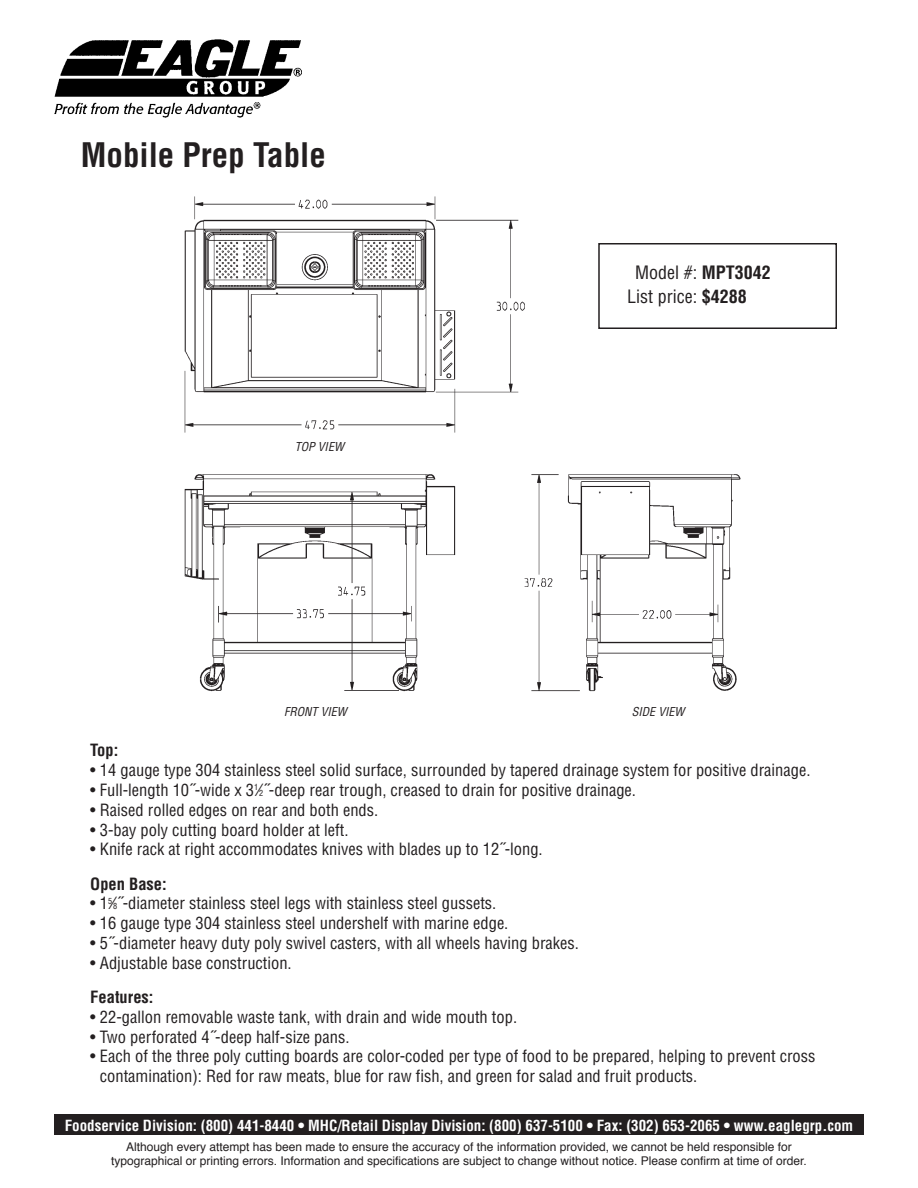
<style>
.page{position:relative;width:918px;height:1188px;background:#fff}
.page>*{position:absolute;margin:0;border:0;box-sizing:border-box;transform-origin:0 0}
.t1{font:700 condensed 33px "Helvetica";color:#231f20}
.t2{font:condensed 18px/23.7px "Helvetica";color:#231f20}
.t3{font:condensed 16.5px/19.8px "Helvetica";color:#231f20}
.t4{font:700 condensed 16.5px "Helvetica";color:#231f20}
.t5{font:700 condensed 15px "Helvetica";color:#fff}
.t6{font:12px/14.4px "Helvetica";color:#231f20;text-align:center}
.t7{font:italic condensed 12px "Helvetica";letter-spacing:.005em;color:#231f20}
.s1{font-weight:700}
.s2{font-size:8.25px}
</style>
<div class="page">
<div style="left:54px;top:1114px;width:810px;height:22px;background:#231f20"></div>
<img style="left:54px;top:39px;width:248px;height:78px">
<img style="left:184px;top:196px;width:557px;height:496px">
<div style="left:598px;top:243px;width:239px;height:86px;border:2px solid #231f20"></div>
<h1 class="t1" style="left:81px;top:136px;width:246px">Mobile Prep Table</h1>
<p class="t7" style="left:295px;top:439px;width:51px">TOP VIEW</p>
<p class="t2" style="left:627px;top:261px;width:145px;text-indent:8px">Model #: <span class="s1">MPT3042<br></span>List price: <span class="s1">$4288</span></p>
<p class="t7" style="left:284px;top:705px;width:64px">FRONT VIEW</p>
<p class="t7" style="left:632px;top:705px;width:54px">SIDE VIEW</p>
<p class="t4" style="left:90px;top:741px;width:30px">Top:</p>
<p class="t3" style="left:90px;top:761px;width:722px">• 14 gauge type 304 stainless steel solid surface, surrounded by tapered drainage system for positive drainage.</p>
<p class="t3" style="left:90px;top:780px;width:547px">• Full-length 10˝-wide x 3<sup>1</sup>⁄<span class="s2">2</span>˝-deep rear trough, creased to drain for positive drainage.</p>
<p class="t3" style="left:90px;top:800px;width:290px">• Raised rolled edges on rear and both ends.</p>
<p class="t3" style="left:90px;top:820px;width:260px">• 3-bay poly cutting board holder at left.</p>
<p class="t3" style="left:90px;top:840px;width:454px">• Knife rack at right accommodates knives with blades up to 12˝-long.</p>
<p class="t4" style="left:90px;top:874px;width:78px">Open Base:</p>
<p class="t3" style="left:90px;top:894px;width:408px">• 1<sup>5</sup>⁄<span class="s2">8</span>˝-diameter stainless steel legs with stainless steel gussets.</p>
<p class="t3" style="left:90px;top:914px;width:420px">• 16 gauge type 304 stainless steel undershelf with marine edge.</p>
<p class="t3" style="left:90px;top:933px;width:490px">• 5˝-diameter heavy duty poly swivel casters, with all wheels having brakes.</p>
<p class="t3" style="left:90px;top:953px;width:203px">• Adjustable base construction.</p>
<p class="t4" style="left:90px;top:988px;width:65px">Features:</p>
<p class="t3" style="left:90px;top:1007px;width:428px">• 22-gallon removable waste tank, with drain and wide mouth top.</p>
<p class="t3" style="left:90px;top:1027px;width:261px">• Two perforated 4˝-deep half-size pans.</p>
<p class="t3" style="left:100px;top:1047px;width:717px;text-indent:-10px">• Each of the three poly cutting boards are color-coded per type of food to be prepared, helping to prevent cross contamination): Red for raw meats, blue for raw fish, and green for salad and fruit products.</p>
<p class="t5" style="left:65px;top:1117px;width:790px">Foodservice Division: (800) 441-8440 • MHC/Retail Display Division: (800) 637-5100 • Fax: (302) 653-2065 • www.eaglegrp.com</p>
<p class="t6" style="left:111px;top:1140px;width:697px">Although every attempt has been made to ensure the accuracy of the information provided, we cannot be held responsible for typographical or printing errors. Information and specifications are subject to change without notice. Please confirm at time of order.</p>
</div>
